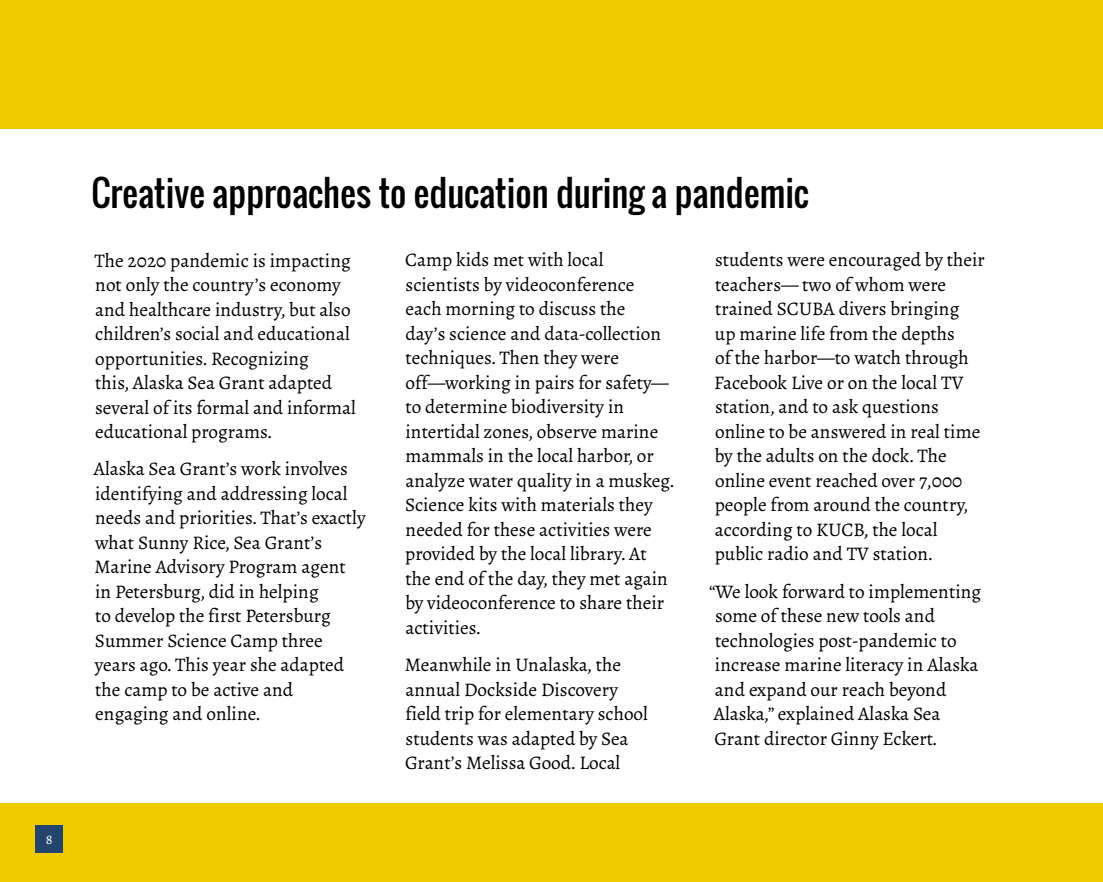
<style>
.page{position:relative;width:1103px;height:882px;background:#fff}
.page>*{position:absolute;margin:0;border:0;box-sizing:border-box;transform-origin:0 0}
.t1{font:35px "Oswald";color:#000}
.t2{font:19.25px/24.5px "Alegreyaht Pro";color:#000}
.t3{font:14px "Alegreyaht Pro";color:#fff}
</style>
<div class="page">
<div style="left:0;top:804px;width:1102px;height:78px;background:#f1cc00"></div>
<div style="left:35px;top:825px;width:28px;height:27px;background:#23456d"></div>
<div style="left:0;top:0;width:1102px;height:129px;background:#f1cc00"></div>
<p class="t3" style="left:46px;top:831px;width:8px">8</p>
<h1 class="t1" style="left:92px;top:167px;width:719px">Creative approaches to education during a pandemic</h1>
<p class="t2" style="left:714px;top:248px;width:272px">students were encouraged by their teachers— two of whom were trained SCUBA divers bringing<br>up marine life from the depths<br>of the harbor—to watch through<br>Facebook Live or on the local TV station, and to ask questions online to be answered in real time by the adults on the dock. The online event reached over 7,000 people from around the country, according to KUCB, the local public radio and TV station.</p>
<p class="t2" style="left:709px;top:579px;width:273px">“We look forward to implementing some of these new tools and technologies post-pandemic to increase marine literacy in Alaska and expand our reach beyond<br>Alaska,” explained Alaska Sea<br>Grant director Ginny Eckert.</p>
<p class="t2" style="left:405px;top:248px;width:271px">Camp kids met with local scientists by videoconference each morning to discuss the<br>day’s science and data-collection techniques. Then they were off—working in pairs for safety— to determine biodiversity in intertidal zones, observe marine mammals in the local harbor, or analyze water quality in a muskeg.<br>Science kits with materials they needed for these activities were provided by the local library. At the end of the day, they met again by videoconference to share their activities.</p>
<p class="t2" style="left:405px;top:652px;width:244px">Meanwhile in Unalaska, the annual Dockside Discovery field trip for elementary school students was adapted by Sea<br>Grant’s Melissa Good. Local</p>
<p class="t2" style="left:94px;top:248px;width:263px">The 2020 pandemic is impacting not only the country’s economy and healthcare industry, but also children’s social and educational opportunities. Recognizing<br>this, Alaska Sea Grant adapted several of its formal and informal educational programs.</p>
<p class="t2" style="left:94px;top:457px;width:273px">Alaska Sea Grant’s work involves identifying and addressing local needs and priorities. That’s exactly what Sunny Rice, Sea Grant’s<br>Marine Advisory Program agent in Petersburg, did in helping<br>to develop the first Petersburg<br>Summer Science Camp three years ago. This year she adapted the camp to be active and engaging and online.</p>
</div>
